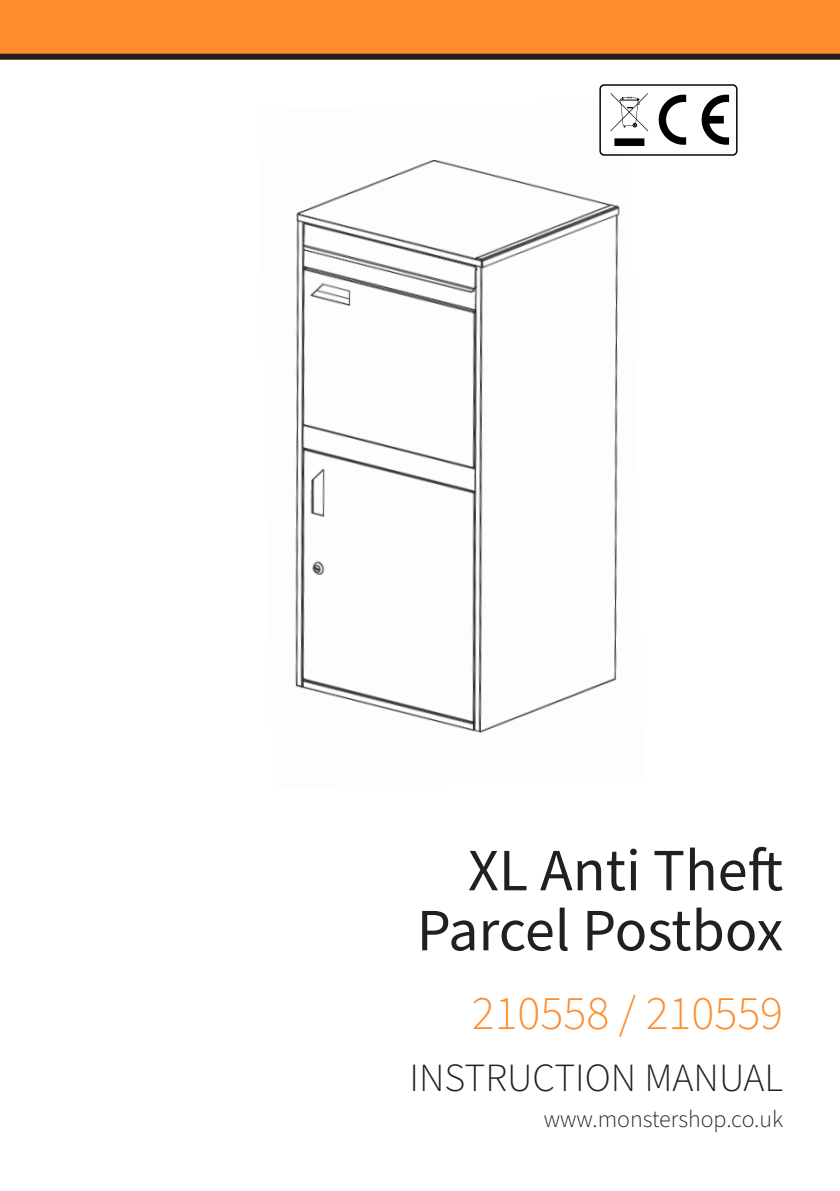
<style>
.page{position:relative;width:840px;height:1191px;background:#fff}
.page>*{position:absolute;margin:0;border:0;box-sizing:border-box;transform-origin:0 0}
.t1{font:60px "Source Sans Pro";color:#231f20}
.t2{font:300 48px "Source Sans Pro";color:#ff8c2b}
.t3{font:300 40px "Source Sans Pro";color:#231f20}
.t4{font:300 24px "Source Sans Pro";color:#231f20}
</style>
<div class="page">
<div style="left:0;top:0;width:839px;height:57px;background:#ff8c2b"></div>
<div style="left:0;top:54px;width:839px;height:6px;background:#231f20"></div>
<img style="left:295px;top:160px;width:325px;height:573px">
<img style="left:599px;top:84px;width:139px;height:72px">
<p class="t1" style="left:467px;top:830px;width:316px">XL Anti Theft</p>
<p class="t1" style="left:416px;top:890px;width:368px">Parcel Postbox</p>
<p class="t2" style="left:471px;top:981px;width:313px">210558 / 210559</p>
<p class="t3" style="left:409px;top:1051px;width:375px">INSTRUCTION MANUAL</p>
<p class="t4" style="left:543px;top:1102px;width:241px">www.monstershop.co.uk</p>
</div>
